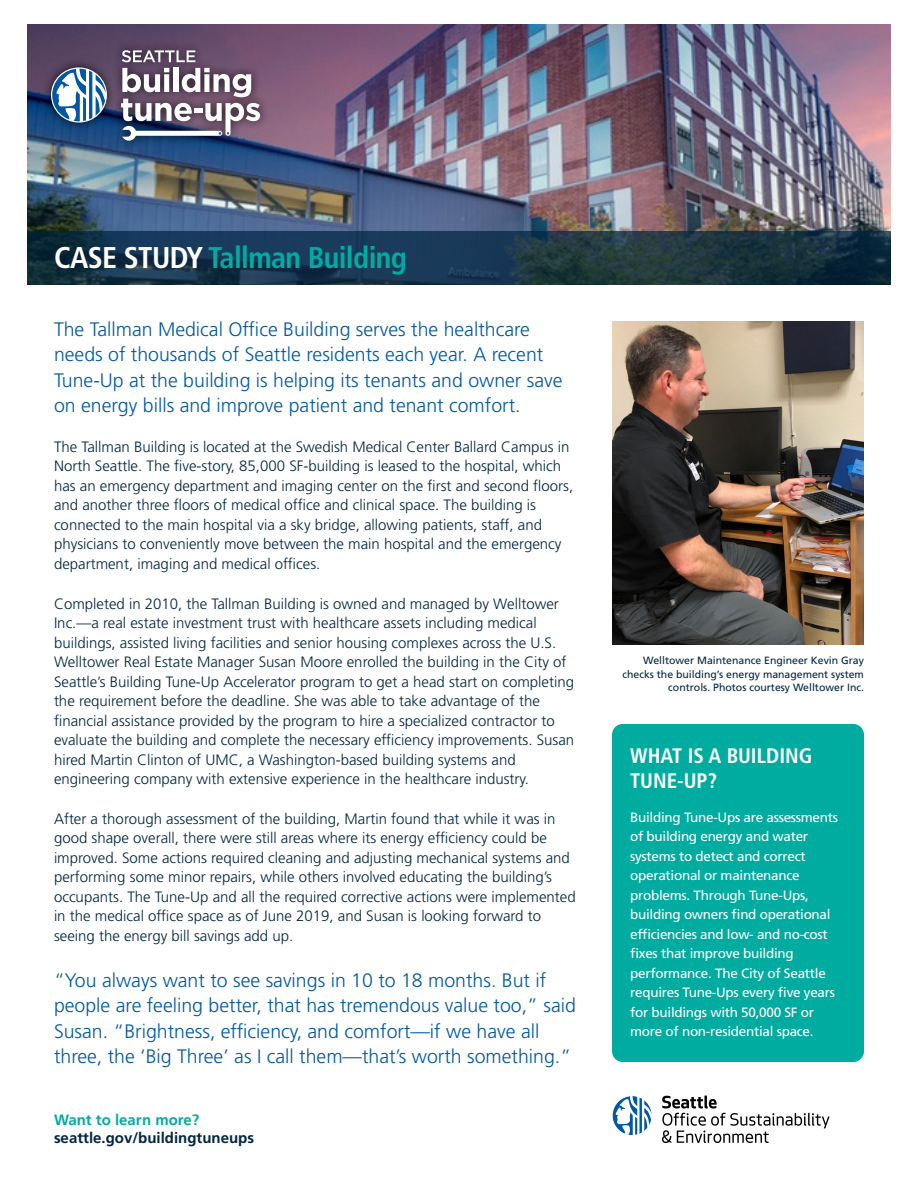
<style>
.page{position:relative;width:918px;height:1188px;background:#fff}
.page>*{position:absolute;margin:0;border:0;box-sizing:border-box;transform-origin:0 0}
.t1{font:700 condensed 30px "Frutiger LT Std";letter-spacing:-.02em;color:#00aca0}
.t2{font:700 condensed 21px/25.2px "Frutiger LT Std";color:#fff}
.t3{font:300 19.5px/25.5px "Frutiger LT Std";color:#0058a4}
.t4{font:300 15px/19.5px "Frutiger LT Std";color:#002441}
.t5{font:700 15px "Frutiger LT Std";color:#002441}
.t6{font:700 15px "Frutiger LT Std";color:#00aca0}
.t7{font:13.5px/19.5px "Frutiger LT Std";letter-spacing:-.02em;color:#fff}
.t8{font:10.5px/13.5px "Frutiger LT Std";color:#002441;text-align:right}
.s1{color:#fff}
</style>
<div class="page">
<img style="left:27px;top:25px;width:864px;height:206px">
<div style="left:41px;top:41px;width:228px;height:109px;background:#000;opacity:.75"></div>
<svg style="left:52px;top:68px;width:54px;height:54px"></svg>
<svg style="left:56px;top:68px;width:50px;height:54px"></svg>
<div style="left:51px;top:67px;width:56px;height:56px;border:1px solid #fff;border-radius:50%"></div>
<svg style="left:121px;top:68px;width:139px;height:73px"></svg>
<svg style="left:122px;top:50px;width:73px;height:12px"></svg>
<svg style="left:27px;top:231px;width:864px;height:54px;background:#183447"></svg>
<svg style="left:662px;top:1096px;width:168px;height:47px"></svg>
<svg style="left:612px;top:1096px;width:40px;height:39px"></svg>
<div style="left:612px;top:1095px;width:40px;height:41px;border:1px solid #fff;border-radius:50%"></div>
<svg style="left:616px;top:1096px;width:36px;height:39px"></svg>
<div style="left:612px;top:724px;width:252px;height:338px;background:#00aca0;border-radius:11px"></div>
<img style="left:612px;top:321px;width:252px;height:324px">
<h1 class="t1" style="left:54px;top:240px;width:354px"><span class="s1">CASE STUDY</span> Tallman Building</h1>
<h3 class="t3" style="left:54px;top:316px;width:510px">The Tallman Medical Office Building serves the healthcare needs of thousands of Seattle residents each year. A recent Tune-Up at the building is helping its tenants and owner save on energy bills and improve patient and tenant comfort.</h3>
<p class="t4" style="left:54px;top:437px;width:521px">The Tallman Building is located at the Swedish Medical Center Ballard Campus in North Seattle. The five-story, 85,000 SF-building is leased to the hospital, which has an emergency department and imaging center on the first and second floors, and another three floors of medical office and clinical space. The building is connected to the main hospital via a sky bridge, allowing patients, staff, and physicians to conveniently move between the main hospital and the emergency department, imaging and medical offices.</p>
<p class="t4" style="left:54px;top:594px;width:522px">Completed in 2010, the Tallman Building is owned and managed by Welltower Inc.—a real estate investment trust with healthcare assets including medical buildings, assisted living facilities and senior housing complexes across the U.S.<br>Welltower Real Estate Manager Susan Moore enrolled the building in the City of Seattle’s Building Tune-Up Accelerator program to get a head start on completing the requirement before the deadline. She was able to take advantage of the financial assistance provided by the program to hire a specialized contractor to evaluate the building and complete the necessary efficiency improvements. Susan hired Martin Clinton of UMC, a Washington-based building systems and engineering company with extensive experience in the healthcare industry.</p>
<p class="t4" style="left:54px;top:809px;width:523px">After a thorough assessment of the building, Martin found that while it was in good shape overall, there were still areas where its energy efficiency could be improved. Some actions required cleaning and adjusting mechanical systems and performing some minor repairs, while others involved educating the building’s occupants. The Tune-Up and all the required corrective actions were implemented in the medical office space as of June 2019, and Susan is looking forward to seeing the energy bill savings add up.</p>
<p class="t3" style="left:54px;top:967px;width:523px">“You always want to see savings in 10 to 18 months. But if people are feeling better, that has tremendous value too,” said Susan. “Brightness, efficiency, and comfort—if we have all three, the ‘Big Three’ as I call them—that’s worth something.”</p>
<p class="t6" style="left:54px;top:1111px;width:147px">Want to learn more?</p>
<p class="t5" style="left:54px;top:1129px;width:202px">seattle.gov/buildingtuneups</p>
<p class="t8" style="left:622px;top:654px;width:243px">Welltower Maintenance Engineer Kevin Gray checks the building’s energy management system controls. Photos courtesy Welltower Inc.</p>
<h2 class="t2" style="left:630px;top:743px;width:184px">WHAT IS A BUILDING<br>TUNE-UP?</h2>
<p class="t7" style="left:630px;top:807px;width:209px">Building Tune-Ups are assessments of building energy and water systems to detect and correct operational or maintenance problems. Through Tune-Ups, building owners find operational efficiencies and low- and no-cost fixes that improve building performance. The City of Seattle requires Tune-Ups every five years for buildings with 50,000 SF or more of non-residential space.</p>
</div>
